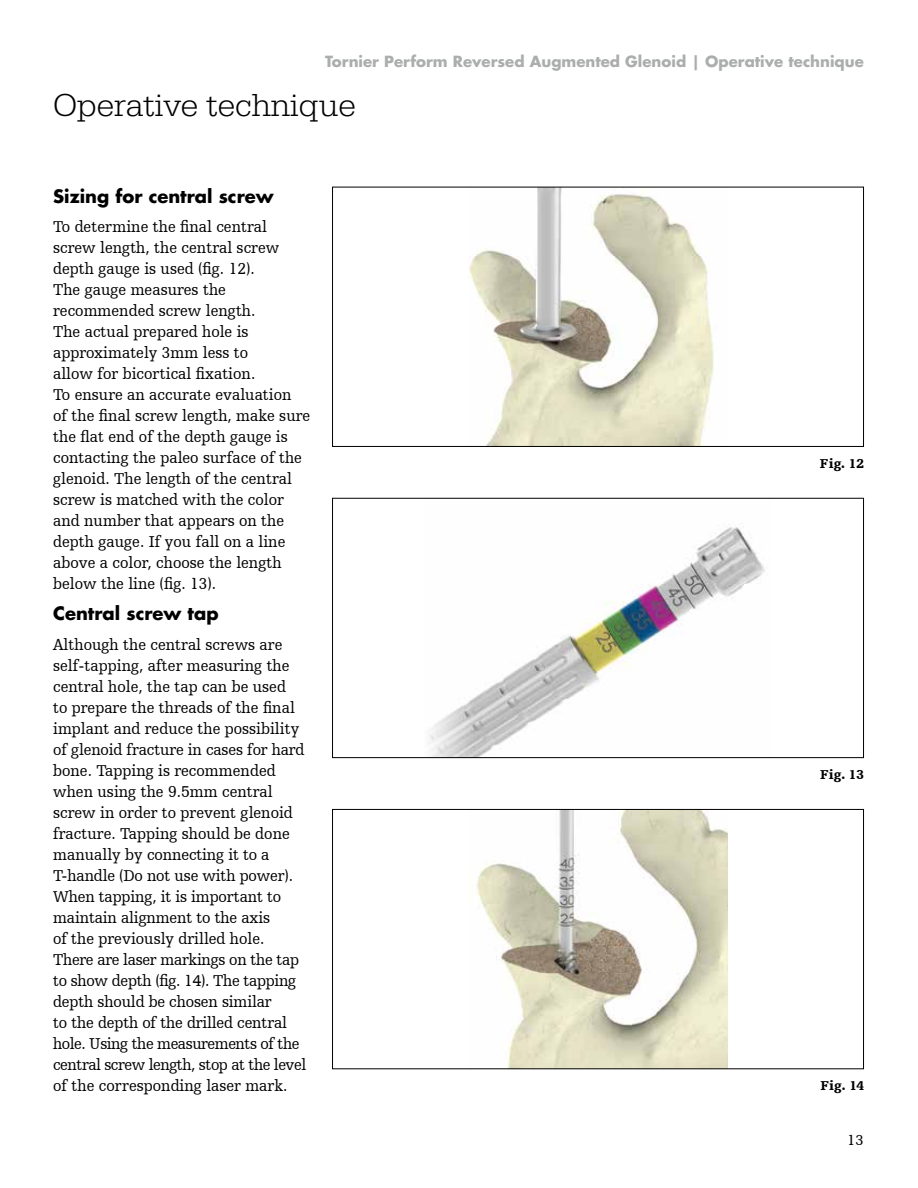
<style>
.page{position:relative;width:918px;height:1188px;background:#fff}
.page>*{position:absolute;margin:0;border:0;box-sizing:border-box;transform-origin:0 0}
.t1{font:300 33px "URW Egyptienne TOT";color:#000}
.t2{font:700 18px "Futura For Stryker";color:#000}
.t3{font:16.5px/21px "Humanist Slabserif 712 BT";color:#000;scale:.95 1}
.t4{font:700 15px "Futura Std";color:#abaead}
.t5{font:15px "Humanist Slabserif 712 BT";color:#000}
.t6{font:900 13.5px "Humanist Slabserif 712 BT";letter-spacing:.015em;color:#000}
</style>
<div class="page">
<img style="left:468px;top:189px;width:246px;height:256px">
<div style="left:332px;top:187px;width:532px;height:260px;border:1px solid #000"></div>
<img style="left:429px;top:523px;width:336px;height:233px">
<div style="left:332px;top:498px;width:532px;height:260px;border:1px solid #000"></div>
<img style="left:468px;top:811px;width:260px;height:256px">
<div style="left:332px;top:809px;width:532px;height:260px;border:1px solid #000"></div>
<p class="t4" style="left:325px;top:51px;width:540px">Tornier Perform Reversed Augmented Glenoid | Operative technique</p>
<h1 class="t1" style="left:53px;top:86px;width:304px">Operative technique</h1>
<p class="t2" style="left:53px;top:184px;width:222px">Sizing for central screw</p>
<p class="t3" style="left:53px;top:216px;width:272px">To determine the final central screw length, the central screw depth gauge is used (fig. 12).<br>The gauge measures the recommended screw length.<br>The actual prepared hole is approximately 3mm less to<br>allow for bicortical fixation.<br>To ensure an accurate evaluation<br>of the final screw length, make sure the flat end of the depth gauge is contacting the paleo surface of the glenoid. The length of the central screw is matched with the color and number that appears on the depth gauge. If you fall on a line above a color, choose the length below the line (fig. 13).</p>
<p class="t2" style="left:53px;top:601px;width:167px">Central screw tap</p>
<p class="t3" style="left:53px;top:633px;width:268px">Although the central screws are self-tapping, after measuring the central hole, the tap can be used<br>to prepare the threads of the final implant and reduce the possibility of glenoid fracture in cases for hard bone. Tapping is recommended when using the 9.5mm central screw in order to prevent glenoid fracture. Tapping should be done manually by connecting it to a T-handle (Do not use with power).<br>When tapping, it is important to maintain alignment to the axis<br>of the previously drilled hole.<br>There are laser markings on the tap to show depth (fig. 14). The tapping depth should be chosen similar<br>to the depth of the drilled central hole. Using the measurements of the central screw length, stop at the level of the corresponding laser mark.</p>
<p class="t6" style="left:820px;top:455px;width:45px">Fig. 12</p>
<p class="t6" style="left:820px;top:766px;width:45px">Fig. 13</p>
<p class="t6" style="left:820px;top:1077px;width:45px">Fig. 14</p>
<p class="t5" style="left:847px;top:1131px;width:18px">13</p>
</div>
